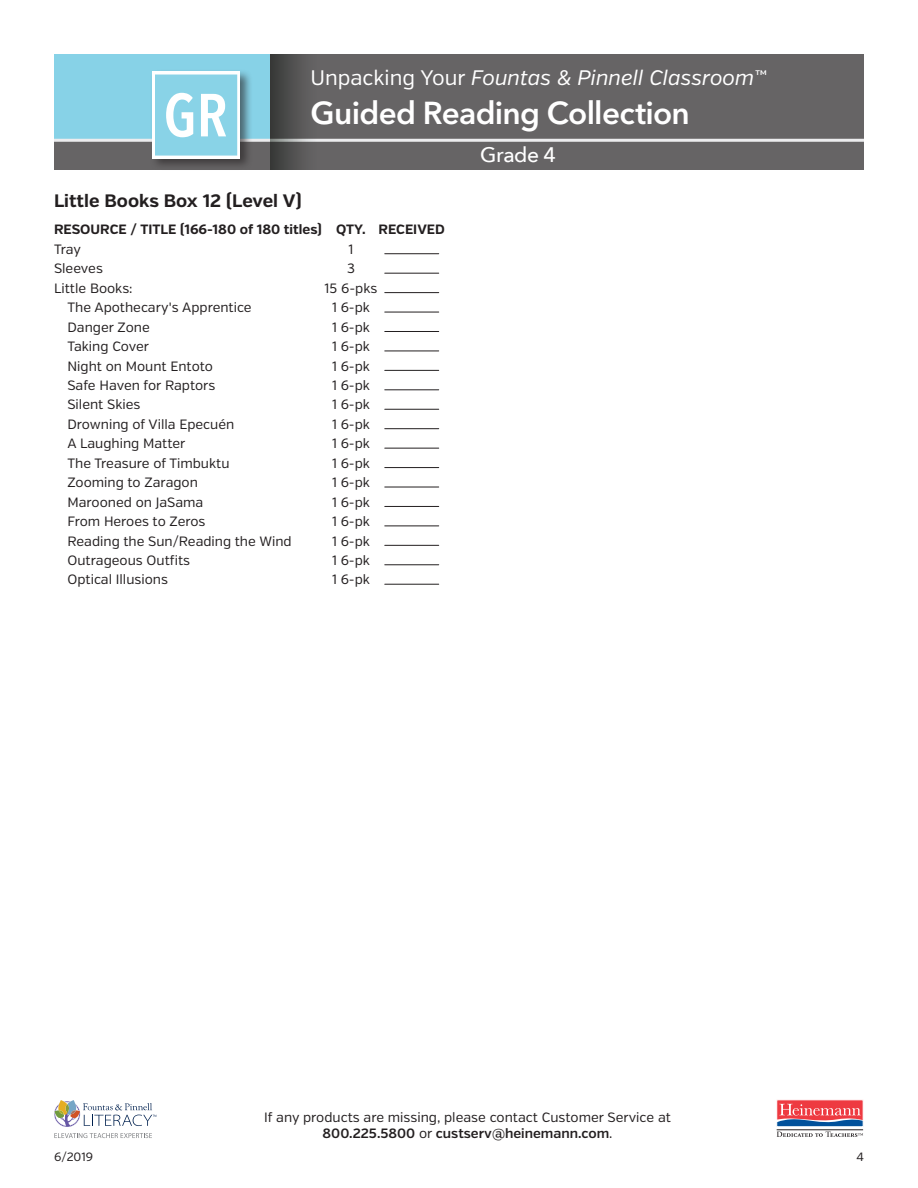
<style>
.page{position:relative;width:918px;height:1188px;background:#fff}
.page>*{position:absolute;margin:0;border:0;box-sizing:border-box;transform-origin:0 0}
.t1{font:600 31.5px "Avenir Next LT Pro";letter-spacing:-.02em;color:#fff}
.t2{font:italic 21px "Verb";color:#fff}
.t3{font:500 21px "Avenir Next LT Pro";letter-spacing:-.025em;color:#fff}
.t4{font:700 18px "Verb";color:#231f20}
.t5{font:13.5px/16.2px "Verb";color:#231f20;text-align:center}
.t6{font:700 13.5px "Verb";color:#231f20}
.t7{font:12px "Verb";color:#231f20}
.s1{font-style:normal}
.s2{font-weight:600}
</style>
<div class="page">
<svg style="left:54px;top:1133px;width:98px;height:5px"></svg>
<svg style="left:54px;top:1100px;width:102px;height:27px"></svg>
<svg style="left:777px;top:1102px;width:86px;height:35px"></svg>
<div style="left:776px;top:1100px;width:87px;height:27px;border:1px solid #fff"></div>
<div style="left:54px;top:54px;width:810px;height:116px;background:#666465"></div>
<div style="left:54px;top:54px;width:216px;height:87px;background:#87d2e7"></div>
<hr style="left:54px;top:139px;width:810px;height:3px;background:#ececee">
<svg style="left:270px;top:54px;width:115px;height:116px"></svg>
<div style="left:150px;top:69px;width:102px;height:102px;background:#231f20;opacity:.6"></div>
<svg style="left:152px;top:72px;width:88px;height:86px"></svg>
<hr style="left:385px;top:253px;width:54px;height:1px;background:#231f20">
<hr style="left:385px;top:273px;width:54px;height:1px;background:#231f20">
<hr style="left:385px;top:292px;width:54px;height:1px;background:#231f20">
<hr style="left:385px;top:312px;width:54px;height:1px;background:#231f20">
<hr style="left:385px;top:331px;width:54px;height:1px;background:#231f20">
<hr style="left:385px;top:351px;width:54px;height:1px;background:#231f20">
<hr style="left:385px;top:370px;width:54px;height:1px;background:#231f20">
<hr style="left:385px;top:390px;width:54px;height:1px;background:#231f20">
<hr style="left:385px;top:409px;width:54px;height:1px;background:#231f20">
<hr style="left:385px;top:428px;width:54px;height:1px;background:#231f20">
<hr style="left:385px;top:448px;width:54px;height:1px;background:#231f20">
<hr style="left:385px;top:467px;width:54px;height:1px;background:#231f20">
<hr style="left:385px;top:487px;width:54px;height:1px;background:#231f20">
<hr style="left:385px;top:506px;width:54px;height:1px;background:#231f20">
<hr style="left:385px;top:526px;width:54px;height:1px;background:#231f20">
<hr style="left:385px;top:545px;width:54px;height:1px;background:#231f20">
<hr style="left:385px;top:565px;width:54px;height:1px;background:#231f20">
<hr style="left:385px;top:584px;width:54px;height:1px;background:#231f20">
<h2 class="t2" style="left:310px;top:65px;width:459px"><span class="s1">Unpacking Your</span> Fountas &amp; Pinnell Classroom<span class="s1">™</span></h2>
<h1 class="t1" style="left:310px;top:93px;width:381px">Guided Reading Collection</h1>
<h2 class="t3" style="left:480px;top:142px;width:77px">Grade 4</h2>
<h3 class="t4" style="left:54px;top:190px;width:249px">Little Books Box 12 (Level V)</h3>
<p class="t6" style="left:54px;top:222px;width:392px">RESOURCE / TITLE (166-180 of 180 titles) QTY. RECEIVED</p>
<p class="t5" style="left:54px;top:241px;width:29px">Tray</p>
<p class="t5" style="left:349px;top:241px;width:6px">1</p>
<p class="t5" style="left:54px;top:261px;width:50px">Sleeves</p>
<p class="t5" style="left:347px;top:261px;width:9px">3</p>
<p class="t5" style="left:54px;top:280px;width:80px">Little Books:</p>
<p class="t5" style="left:325px;top:280px;width:54px">15 6-pks</p>
<p class="t5" style="left:68px;top:300px;width:186px">The Apothecary's Apprentice</p>
<p class="t5" style="left:332px;top:300px;width:40px">1 6-pk</p>
<p class="t5" style="left:68px;top:319px;width:84px">Danger Zone</p>
<p class="t5" style="left:332px;top:319px;width:40px">1 6-pk</p>
<p class="t5" style="left:68px;top:339px;width:83px">Taking Cover</p>
<p class="t5" style="left:332px;top:339px;width:40px">1 6-pk</p>
<p class="t5" style="left:68px;top:358px;width:147px">Night on Mount Entoto</p>
<p class="t5" style="left:332px;top:358px;width:40px">1 6-pk</p>
<p class="t5" style="left:68px;top:377px;width:149px">Safe Haven for Raptors</p>
<p class="t5" style="left:332px;top:377px;width:40px">1 6-pk</p>
<p class="t5" style="left:68px;top:397px;width:74px">Silent Skies</p>
<p class="t5" style="left:332px;top:397px;width:40px">1 6-pk</p>
<p class="t5" style="left:68px;top:416px;width:168px">Drowning of Villa Epecuén</p>
<p class="t5" style="left:332px;top:416px;width:40px">1 6-pk</p>
<p class="t5" style="left:68px;top:436px;width:120px">A Laughing Matter</p>
<p class="t5" style="left:332px;top:436px;width:40px">1 6-pk</p>
<p class="t5" style="left:68px;top:455px;width:164px">The Treasure of Timbuktu</p>
<p class="t5" style="left:332px;top:455px;width:40px">1 6-pk</p>
<p class="t5" style="left:68px;top:475px;width:132px">Zooming to Zaragon</p>
<p class="t5" style="left:332px;top:475px;width:40px">1 6-pk</p>
<p class="t5" style="left:68px;top:494px;width:137px">Marooned on JaSama</p>
<p class="t5" style="left:332px;top:494px;width:40px">1 6-pk</p>
<p class="t5" style="left:68px;top:513px;width:139px">From Heroes to Zeros</p>
<p class="t5" style="left:332px;top:513px;width:40px">1 6-pk</p>
<p class="t5" style="left:68px;top:533px;width:226px">Reading the Sun/Reading the Wind</p>
<p class="t5" style="left:332px;top:533px;width:40px">1 6-pk</p>
<p class="t5" style="left:68px;top:552px;width:124px">Outrageous Outfits</p>
<p class="t5" style="left:332px;top:552px;width:40px">1 6-pk</p>
<p class="t5" style="left:68px;top:572px;width:102px">Optical Illusions</p>
<p class="t5" style="left:332px;top:572px;width:40px">1 6-pk</p>
<p class="t5" style="left:264px;top:1109px;width:408px">If any products are missing, please contact Customer Service at<br><span class="s2">800.225.5800</span> or <span class="s2">custserv@heinemann.com</span>.</p>
<p class="t7" style="left:54px;top:1150px;width:41px">6/2019</p>
<p class="t7" style="left:856px;top:1150px;width:9px">4</p>
</div>
